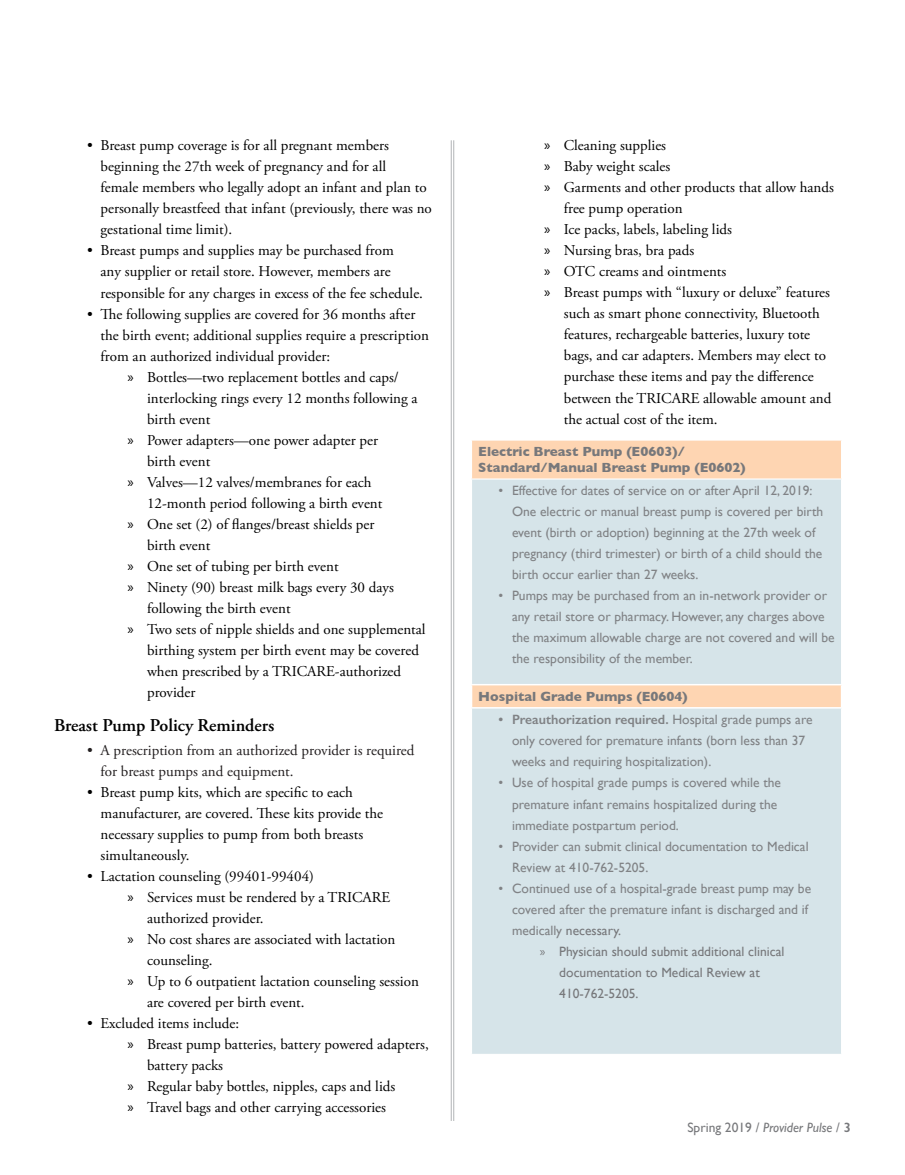
<style>
.page{position:relative;width:905px;height:1175px;background:#fff}
.page>*{position:absolute;margin:0;border:0;box-sizing:border-box;transform-origin:0 0}
.t1{font:600 18px "Adobe Garamond Pro";color:#000}
.t2{font:15px/21px "Adobe Garamond Pro";color:#000}
.t3{font:15px/21px "Adobe Garamond Pro";color:#231f20}
.t4{font:13.5px/21px "Gill Sans";color:#808285}
.t5{font:13.5px "Gill Sans";color:#77787b}
.t6{font:700 13.5px/16.2px "Gill Sans";color:#77787b}
.t7{font:italic 13.5px "Gill Sans";color:#77787b}
.s1{font-family:"Myriad Pro"}
.s2{font-weight:600}
.s3{color:#808285}
.s4{font-style:normal}
.s5{font-weight:600;font-style:normal}
</style>
<div class="page">
<hr style="left:453px;top:140px;width:1px;height:980px;background:#b1b4b6">
<hr style="left:451px;top:140px;width:1px;height:980px;background:#b1b4b6">
<div style="left:472px;top:440px;width:369px;height:38px;background:#fed5b2"></div>
<div style="left:472px;top:479px;width:369px;height:574px;background:#d6e4e9"></div>
<hr style="left:471px;top:684px;width:371px;height:1px;background:#fff">
<hr style="left:840px;top:685px;width:2px;height:22px;background:#fff">
<hr style="left:471px;top:707px;width:371px;height:1px;background:#fff">
<p class="t2" style="left:100px;top:136px;width:333px;text-indent:-14px">• Breast pump coverage is for all pregnant members beginning the 27th week of pregnancy and for all<br>female members who legally adopt an infant and plan to personally breastfeed that infant (previously, there was no gestational time limit).</p>
<p class="t2" style="left:100px;top:241px;width:324px;text-indent:-14px">• Breast pumps and supplies may be purchased from<br>any supplier or retail store. However, members are responsible for any charges in excess of the fee schedule.</p>
<p class="t2" style="left:87px;top:304px;width:330px">• The following supplies are covered for 36 months after</p>
<p class="t2" style="left:100px;top:325px;width:330px">the birth event; additional supplies require a prescription</p>
<p class="t2" style="left:100px;top:346px;width:231px">from an authorized individual provider:</p>
<p class="t2" style="left:128px;top:367px;width:273px"><span class="s1">»</span> Bottles—two replacement bottles and caps/</p>
<p class="t2" style="left:147px;top:388px;width:272px">interlocking rings every 12 months following a</p>
<p class="t2" style="left:147px;top:409px;width:65px">birth event</p>
<p class="t2" style="left:128px;top:430px;width:252px"><span class="s1">»</span> Power adapters—one power adapter per</p>
<p class="t2" style="left:147px;top:451px;width:65px">birth event</p>
<p class="t2" style="left:128px;top:472px;width:245px"><span class="s1">»</span> Valves—12 valves/membranes for each</p>
<p class="t2" style="left:147px;top:493px;width:237px">12-month period following a birth event</p>
<p class="t2" style="left:128px;top:514px;width:248px"><span class="s1">»</span> One set (2) of flanges/breast shields per</p>
<p class="t2" style="left:147px;top:535px;width:65px">birth event</p>
<p class="t2" style="left:128px;top:556px;width:212px"><span class="s1">»</span> One set of tubing per birth event</p>
<p class="t2" style="left:128px;top:577px;width:268px"><span class="s1">»</span> Ninety (90) breast milk bags every 30 days</p>
<p class="t2" style="left:147px;top:598px;width:145px">following the birth event</p>
<p class="t2" style="left:128px;top:619px;width:299px"><span class="s1">»</span> Two sets of nipple shields and one supplemental</p>
<p class="t2" style="left:147px;top:640px;width:273px">birthing system per birth event may be covered</p>
<p class="t2" style="left:147px;top:661px;width:255px">when prescribed by a TRICARE-authorized</p>
<p class="t2" style="left:147px;top:682px;width:50px">provider</p>
<p class="t1" style="left:54px;top:715px;width:222px">Breast Pump Policy Reminders</p>
<p class="t3" style="left:100px;top:740px;width:315px;text-indent:-14px">• A prescription from an authorized provider is required for breast pumps and equipment.</p>
<p class="t2" style="left:100px;top:782px;width:284px;text-indent:-14px">• Breast pump kits, which are specific to each manufacturer, are covered. These kits provide the necessary supplies to pump from both breasts simultaneously.</p>
<p class="t2" style="left:87px;top:866px;width:228px">• Lactation counseling (99401-99404)</p>
<p class="t2" style="left:128px;top:887px;width:264px"><span class="s1">»</span> Services must be rendered by a TRICARE</p>
<p class="t2" style="left:147px;top:908px;width:118px">authorized provider.</p>
<p class="t2" style="left:128px;top:929px;width:269px"><span class="s1">»</span> No cost shares are associated with lactation</p>
<p class="t2" style="left:147px;top:950px;width:67px">counseling.</p>
<p class="t2" style="left:128px;top:971px;width:293px"><span class="s1">»</span> Up to 6 outpatient lactation counseling session</p>
<p class="t2" style="left:147px;top:992px;width:159px">are covered per birth event.</p>
<p class="t2" style="left:87px;top:1013px;width:154px">• Excluded items include:</p>
<p class="t2" style="left:128px;top:1034px;width:303px"><span class="s1">»</span> Breast pump batteries, battery powered adapters,</p>
<p class="t2" style="left:147px;top:1055px;width:78px">battery packs</p>
<p class="t2" style="left:128px;top:1076px;width:269px"><span class="s1">»</span> Regular baby bottles, nipples, caps and lids</p>
<p class="t2" style="left:128px;top:1097px;width:260px"><span class="s1">»</span> Travel bags and other carrying accessories</p>
<p class="t2" style="left:544px;top:136px;width:123px"><span class="s1">»</span> Cleaning supplies</p>
<p class="t2" style="left:544px;top:157px;width:127px"><span class="s1">»</span> Baby weight scales</p>
<p class="t2" style="left:544px;top:178px;width:291px"><span class="s1">»</span> Garments and other products that allow hands</p>
<p class="t2" style="left:564px;top:199px;width:120px">free pump operation</p>
<p class="t2" style="left:544px;top:220px;width:189px"><span class="s1">»</span> Ice packs, labels, labeling lids</p>
<p class="t2" style="left:544px;top:241px;width:151px"><span class="s1">»</span> Nursing bras, bra pads</p>
<p class="t2" style="left:544px;top:262px;width:183px"><span class="s1">»</span> OTC creams and ointments</p>
<p class="t2" style="left:544px;top:283px;width:287px"><span class="s1">»</span> Breast pumps with “luxury or deluxe” features</p>
<p class="t2" style="left:564px;top:304px;width:257px">such as smart phone connectivity, Bluetooth</p>
<p class="t2" style="left:564px;top:325px;width:248px">features, rechargeable batteries, luxury tote</p>
<p class="t2" style="left:564px;top:346px;width:264px">bags, and car adapters. Members may elect to</p>
<p class="t2" style="left:564px;top:367px;width:251px">purchase these items and pay the difference</p>
<p class="t2" style="left:564px;top:388px;width:269px">between the TRICARE allowable amount and</p>
<p class="t2" style="left:564px;top:409px;width:155px">the actual cost of the item.</p>
<p class="t6" style="left:478px;top:443px;width:269px">Electric Breast Pump (E0603)/<br>Standard/Manual Breast Pump (E0602)</p>
<p class="t4" style="left:512px;top:480px;width:313px;text-indent:-14px">• Effective for dates of service on or after April 12, 2019:<br>One electric or manual breast pump is covered per birth event (birth or adoption) beginning at the 27th week of pregnancy (third trimester) or birth of a child should the birth occur earlier than 27 weeks.</p>
<p class="t4" style="left:512px;top:585px;width:324px;text-indent:-14px">• Pumps may be purchased from an in-network provider or any retail store or pharmacy. However, any charges above the maximum allowable charge are not covered and will be the responsibility of the member.</p>
<p class="t6" style="left:478px;top:687px;width:211px">Hospital Grade Pumps (E0604)</p>
<p class="t4" style="left:512px;top:709px;width:302px;text-indent:-14px"><span class="s2">• Preauthorization required.</span> Hospital grade pumps are only covered for premature infants (born less than 37 weeks and requiring hospitalization).</p>
<p class="t4" style="left:512px;top:772px;width:270px;text-indent:-14px">• Use of hospital grade pumps is covered while the premature infant remains hospitalized during the immediate postpartum period.</p>
<p class="t4" style="left:512px;top:835px;width:298px;text-indent:-14px">• Provider can submit clinical documentation to Medical<br>Review at 410-762-5205.</p>
<p class="t4" style="left:498px;top:877px;width:314px">• Continued use of a hospital-grade breast pump may be</p>
<p class="t4" style="left:512px;top:898px;width:298px">covered after the premature infant is discharged and if</p>
<p class="t5" style="left:512px;top:922px;width:111px"><span class="s3">medically</span> necessary.</p>
<p class="t5" style="left:540px;top:943px;width:246px"><span class="s1">»</span> Physician should submit additional clinical</p>
<p class="t5" style="left:559px;top:964px;width:202px">documentation to Medical Review at</p>
<p class="t5" style="left:559px;top:985px;width:81px">410-762-5205.</p>
<p class="t7" style="left:687px;top:1119px;width:165px"><span class="s4">Spring 2019 /</span> Provider Pulse <span class="s4">/</span> <span class="s5">3</span></p>
</div>
